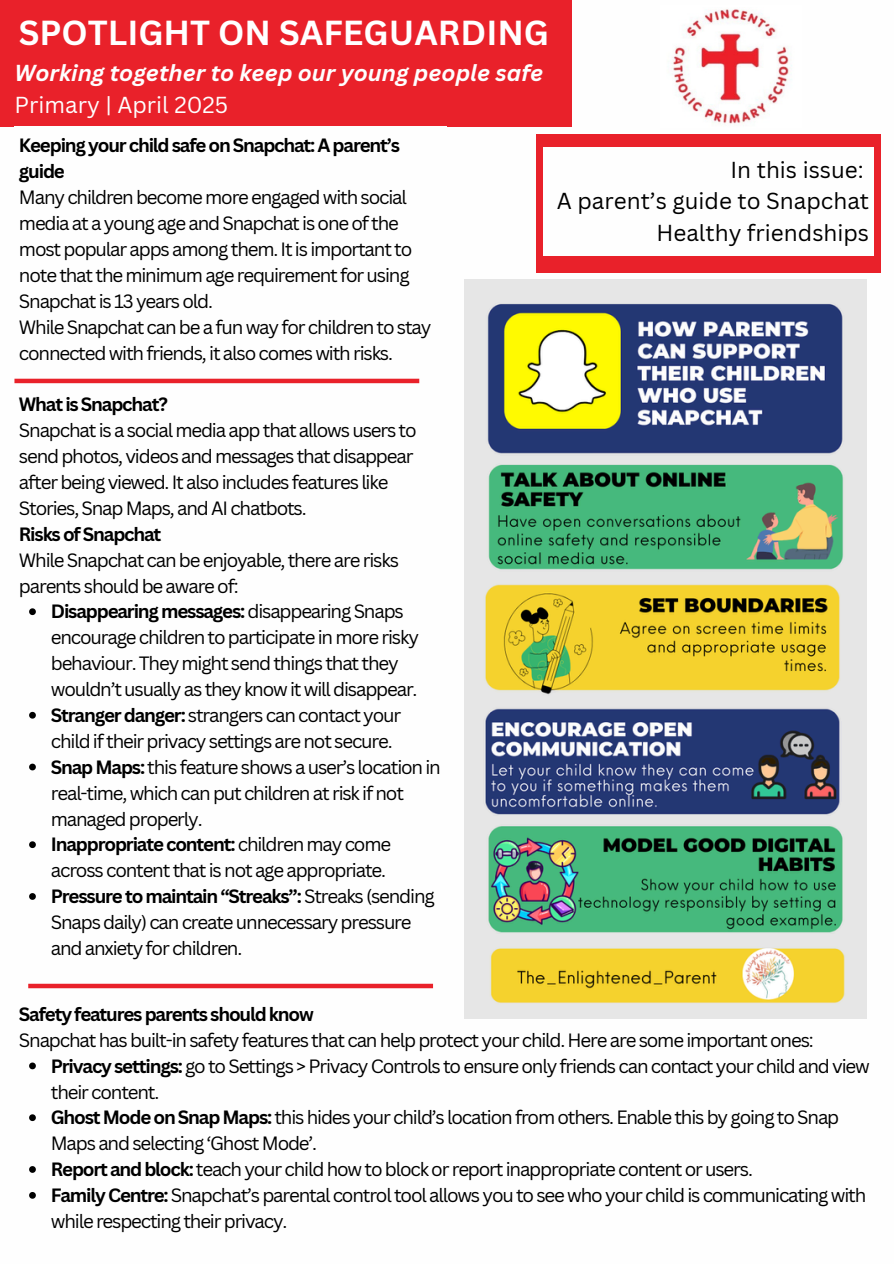
<style>
.page{position:relative;width:894px;height:1264px;background:#fff}
.page>*{position:absolute;margin:0;border:0;box-sizing:border-box;transform-origin:0 0}
.t1{font:700 33.75px "Canva Sans";color:#fff}
.t2{font:italic 700 22.5px/31.5px "Canva Sans";color:#fefefe}
.t3{font:22.5px/31.5px "Canva Sans";color:#000;text-align:right}
.t4{font:18.75px/25.8px "Canva Sans";letter-spacing:-.065em;color:#000}
.t5{font:700 18.75px/25.8px "Canva Sans";letter-spacing:-.065em;color:#000}
.s1{font-weight:400;font-style:normal}
.s2{font-weight:700}
</style>
<div class="page">
<div style="left:536px;top:134px;width:344px;height:139px;background:#e9212a"></div>
<div style="left:543px;top:147px;width:330px;height:109px;background:#fefefe"></div>
<div style="left:0;top:0;width:571px;height:127px;background:#e9212a"></div>
<svg style="left:29px;top:608px;width:7px;height:7px"></svg>
<svg style="left:29px;top:712px;width:7px;height:6px"></svg>
<svg style="left:29px;top:763px;width:7px;height:7px"></svg>
<svg style="left:29px;top:841px;width:7px;height:7px"></svg>
<svg style="left:29px;top:893px;width:7px;height:6px"></svg>
<svg style="left:29px;top:1062px;width:7px;height:7px"></svg>
<svg style="left:29px;top:1114px;width:7px;height:7px"></svg>
<svg style="left:29px;top:1166px;width:7px;height:6px"></svg>
<svg style="left:29px;top:1192px;width:7px;height:6px"></svg>
<img style="left:465px;top:279px;width:401px;height:739px">
<hr style="left:14px;top:379px;width:405px;height:4px;background:#e9212a">
<div style="left:28px;top:983px;width:405px;height:5px;background:#e9212a"></div>
<img style="left:673px;top:9px;width:119px;height:115px">
<p class="t1" style="left:19px;top:9px;width:531px">SPOTLIGHT ON SAFEGUARDING</p>
<p class="t2" style="left:14px;top:57px;width:530px">Working together to keep our young people safe<br><span class="s1">Primary | April 2025</span></p>
<h1 class="t5" style="left:19px;top:132px;width:382px">Keeping your child safe on Snapchat: A parent’s guide</h1>
<p class="t4" style="left:19px;top:184px;width:395px">Many children become more engaged with social media at a young age and Snapchat is one of the most popular apps among them. It is important to note that the minimum age requirement for using Snapchat is 13 years old.</p>
<h2 class="t4" style="left:19px;top:313px;width:414px">While Snapchat can be a fun way for children to stay connected with friends, it also comes with risks.</h2>
<p class="t5" style="left:19px;top:391px;width:150px">What is Snapchat?</p>
<p class="t4" style="left:19px;top:417px;width:399px">Snapchat is a social media app that allows users to send photos, videos and messages that disappear after being viewed. It also includes features like Stories, Snap Maps, and AI chatbots.</p>
<p class="t5" style="left:19px;top:520px;width:144px">Risks of Snapchat</p>
<p class="t4" style="left:19px;top:546px;width:381px">While Snapchat can be enjoyable, there are risks parents should be aware of:</p>
<p class="t4" style="left:51px;top:598px;width:369px"><span class="s2">Disappearing messages:</span> disappearing Snaps encourage children to participate in more risky behaviour. They might send things that they wouldn’t usually as they know it will disappear.</p>
<p class="t4" style="left:51px;top:701px;width:352px"><span class="s2">Stranger danger:</span> strangers can contact your child if their privacy settings are not secure.</p>
<p class="t4" style="left:51px;top:753px;width:391px"><span class="s2">Snap Maps:</span> this feature shows a user’s location in real-time, which can put children at risk if not managed properly.</p>
<p class="t4" style="left:51px;top:831px;width:342px"><span class="s2">Inappropriate content:</span> children may come across content that is not age appropriate.</p>
<p class="t4" style="left:51px;top:883px;width:385px"><span class="s2">Pressure to maintain “Streaks”:</span> Streaks (sending<br>Snaps daily) can create unnecessary pressure and anxiety for children.</p>
<p class="t3" style="left:556px;top:153px;width:314px">In this issue:<br>A parent’s guide to Snapchat<br>Healthy friendships</p>
<p class="t5" style="left:19px;top:1000px;width:296px">Safety features parents should know</p>
<p class="t4" style="left:19px;top:1026px;width:796px">Snapchat has built-in safety features that can help protect your child. Here are some important ones:</p>
<p class="t4" style="left:51px;top:1052px;width:820px"><span class="s2">Privacy settings:</span> go to Settings &gt; Privacy Controls to ensure only friends can contact your child and view their content.</p>
<p class="t4" style="left:51px;top:1104px;width:789px"><span class="s2">Ghost Mode on Snap Maps:</span> this hides your child’s location from others. Enable this by going to Snap<br>Maps and selecting ‘Ghost Mode’.</p>
<p class="t4" style="left:51px;top:1155px;width:703px"><span class="s2">Report and block:</span> teach your child how to block or report inappropriate content or users.</p>
<h2 class="t4" style="left:51px;top:1181px;width:816px"><span class="s2">Family Centre:</span> Snapchat’s parental control tool allows you to see who your child is communicating with while respecting their privacy.</h2>
</div>
